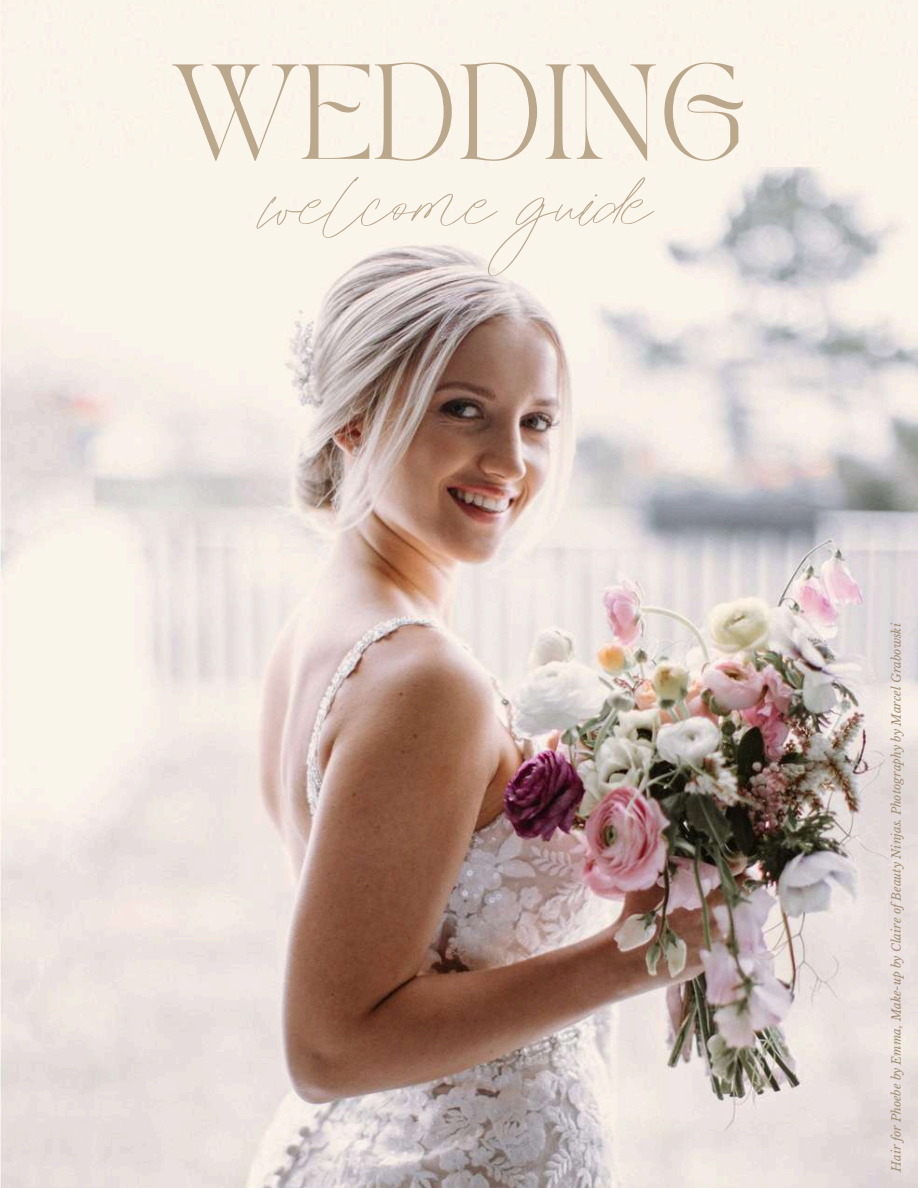
<style>
.page{position:relative;width:918px;height:1188px;background:#fff}
.page>*{position:absolute;margin:0;border:0;box-sizing:border-box;transform-origin:0 0}
.t1{font:122.1px "Jules Otonomi Free";color:#bba78c}
.t2{font:94.5px "TAN PEARL Regular";color:#bba78c}
.t3{font:italic 12px "Libre Baskerville";color:#a18e74}
</style>
<div class="page">
<img style="left:0;top:0;width:918px;height:1188px">
<img style="left:201px;top:149px;width:516px;height:891px">
<h2 class="t2" style="left:172px;top:62px;width:575px">WEDDING</h2>
<h1 class="t1" style="left:264px;top:162px;width:391px">welcome guide</h1>
<p class="t3" style="left:889px;top:1172px;width:550px;rotate:-90deg">Hair for Phoebe by Emma, Make-up by Claire ofBeauty Ninjas. Photography by Marcel Grabowski</p>
</div>
